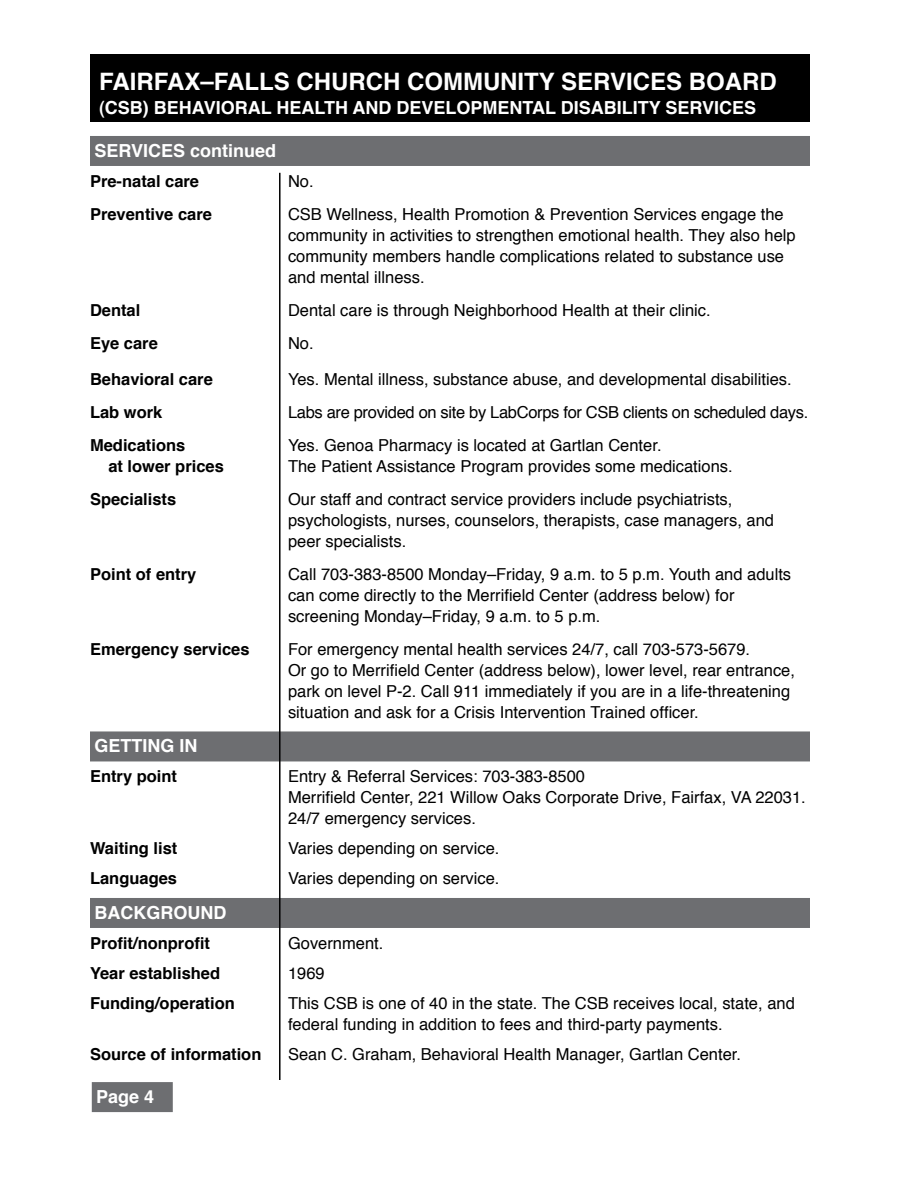
<style>
.page{position:relative;width:918px;height:1188px;background:#fff}
.page>*{position:absolute;margin:0;border:0;box-sizing:border-box;transform-origin:0 0}
.t1{font:700 24px "Helvetica";color:#fff}
.t2{font:700 18px "Helvetica";color:#fff}
.t3{font:16.5px/21px "Helvetica";color:#000}
.t4{font:700 16.5px "Helvetica";color:#000}
.t5{font:16.5px "Helvetica";letter-spacing:-.02em;color:#000}
</style>
<div class="page">
<div style="left:90px;top:136px;width:720px;height:30px;background:#6d6e71"></div>
<div style="left:90px;top:731px;width:720px;height:30px;background:#6d6e71"></div>
<div style="left:90px;top:898px;width:720px;height:30px;background:#6d6e71"></div>
<div style="left:90px;top:54px;width:720px;height:68px;background:#000"></div>
<div style="left:92px;top:1082px;width:81px;height:30px;background:#6d6e71"></div>
<hr style="left:279px;top:173px;width:2px;height:907px;background:#000">
<h1 class="t1" style="left:99px;top:62px;width:679px">FAIRFAX–FALLS CHURCH COMMUNITY SERVICES BOARD</h1>
<p class="t2" style="left:99px;top:93px;width:68px">(CSB) behavio</p>
<p class="t2" style="left:235px;top:93px;width:55px">ral health</p>
<p class="t2" style="left:352px;top:93px;width:14px">and</p>
<p class="t2" style="left:396px;top:93px;width:14px">developmental</p>
<p class="t2" style="left:561px;top:93px;width:11px">disability</p>
<p class="t2" style="left:665px;top:93px;width:49px">se rvices</p>
<p class="t2" style="left:94px;top:136px;width:183px">SERVICES continued</p>
<p class="t4" style="left:90px;top:168px;width:111px">Pre-natal care</p>
<p class="t3" style="left:288px;top:171px;width:27px">No.</p>
<p class="t4" style="left:90px;top:201px;width:123px">Preventive care</p>
<p class="t3" style="left:288px;top:204px;width:509px">CSB Wellness, Health Promotion &amp; Prevention Services engage the community in activities to strengthen emotional health. They also help community members handle complications related to substance use and mental illness.</p>
<p class="t4" style="left:90px;top:297px;width:52px">Dental</p>
<p class="t3" style="left:288px;top:300px;width:424px">Dental care is through Neighborhood Health at their clinic.</p>
<p class="t4" style="left:90px;top:330px;width:69px">Eye care</p>
<p class="t3" style="left:288px;top:333px;width:27px">No.</p>
<p class="t4" style="left:90px;top:366px;width:124px">Behavioral care</p>
<p class="t3" style="left:288px;top:369px;width:505px">Yes. Mental illness, substance abuse, and developmental disabilities.</p>
<p class="t4" style="left:90px;top:399px;width:74px">Lab work</p>
<p class="t5" style="left:288px;top:399px;width:522px">Labs are provided on site by LabCorps for CSB clients on scheduled days.</p>
<p class="t4" style="left:90px;top:432px;width:97px">Medications</p>
<p class="t3" style="left:288px;top:435px;width:375px">Yes. Genoa Pharmacy is located at Gartlan Center.</p>
<p class="t4" style="left:108px;top:453px;width:117px">at lower prices</p>
<p class="t3" style="left:288px;top:456px;width:446px">The Patient Assistance Program provides some medications.</p>
<p class="t4" style="left:90px;top:486px;width:88px">Specialists</p>
<p class="t3" style="left:288px;top:489px;width:488px">Our staff and contract service providers include psychiatrists, psychologists, nurses, counselors, therapists, case managers, and peer specialists.</p>
<p class="t4" style="left:90px;top:561px;width:108px">Point of entry</p>
<p class="t3" style="left:288px;top:564px;width:505px">Call 703-383-8500 Monday–Friday, 9 a.m. to 5 p.m. Youth and adults can come directly to the Merrifield Center (address below) for screening Monday–Friday, 9 a.m. to 5 p.m.</p>
<p class="t4" style="left:90px;top:636px;width:161px">Emergency services</p>
<p class="t3" style="left:288px;top:639px;width:509px">For emergency mental health services 24/7, call 703-573-5679.<br>Or go to Merrifield Center (address below), lower level, rear entrance, park on level P-2. Call 911 immediately if you are in a life-threatening situation and ask for a Crisis Intervention Trained officer.</p>
<p class="t2" style="left:94px;top:732px;width:105px">GETTING IN</p>
<p class="t4" style="left:90px;top:763px;width:89px">Entry point</p>
<p class="t3" style="left:288px;top:767px;width:519px">Entry &amp; Referral Services: 703-383-8500<br>Merrifield Center, 221 Willow Oaks Corporate Drive, Fairfax, VA 22031.<br>24/7 emergency services.</p>
<p class="t4" style="left:90px;top:835px;width:89px">Waiting list</p>
<p class="t3" style="left:288px;top:839px;width:213px">Varies depending on service.</p>
<p class="t4" style="left:90px;top:865px;width:89px">Languages</p>
<p class="t3" style="left:288px;top:869px;width:213px">Varies depending on service.</p>
<p class="t2" style="left:94px;top:898px;width:133px">BACKGROUND</p>
<p class="t4" style="left:90px;top:930px;width:122px">Profit/nonprofit</p>
<p class="t3" style="left:288px;top:933px;width:97px">Government.</p>
<p class="t4" style="left:90px;top:960px;width:132px">Year established</p>
<p class="t3" style="left:288px;top:963px;width:38px">1969</p>
<p class="t4" style="left:90px;top:990px;width:146px">Funding/operation</p>
<p class="t3" style="left:288px;top:993px;width:508px">This CSB is one of 40 in the state. The CSB receives local, state, and federal funding in addition to fees and third-party payments.</p>
<p class="t4" style="left:90px;top:1041px;width:173px">Source of information</p>
<p class="t3" style="left:288px;top:1044px;width:455px">Sean C. Graham, Behavioral Health Manager, Gartlan Center.</p>
<p class="t2" style="left:96px;top:1082px;width:60px">Page 4</p>
</div>
